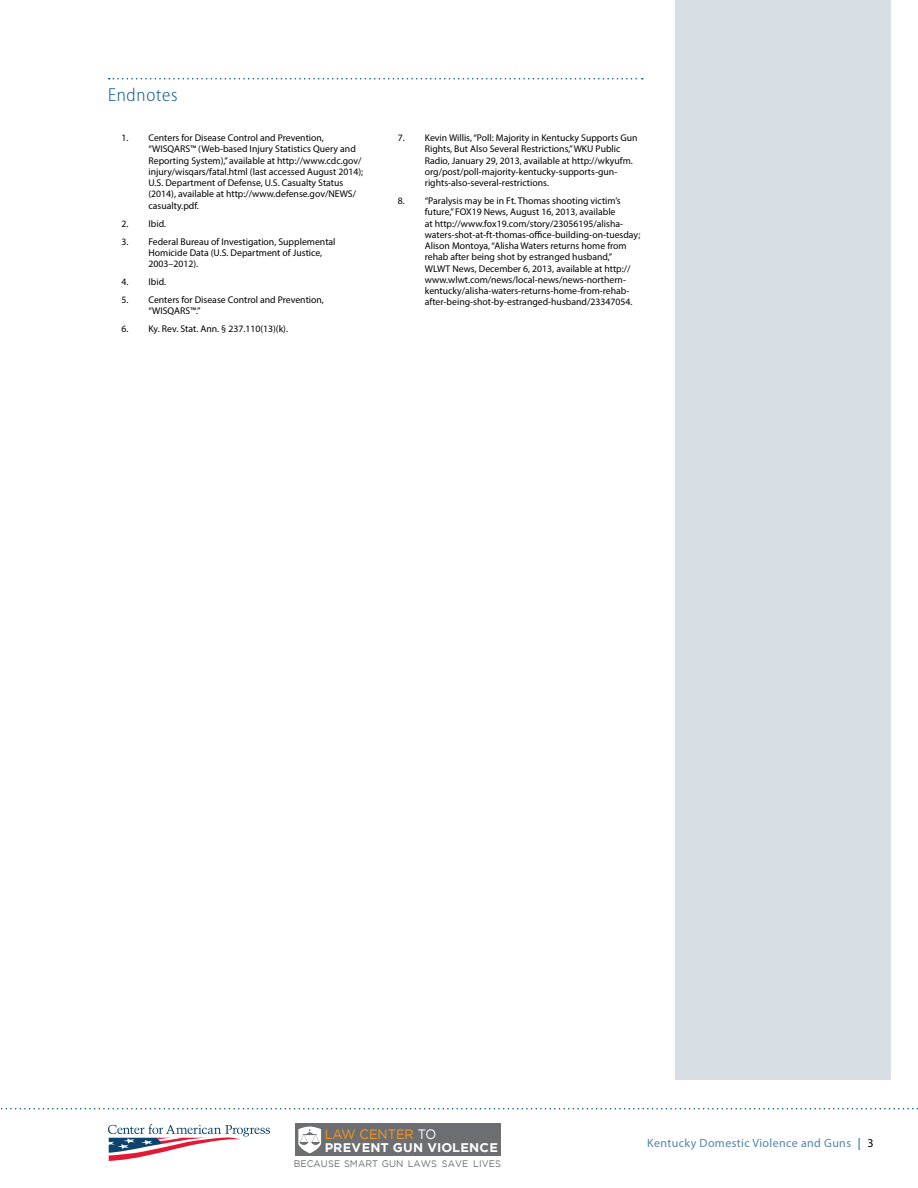
<style>
.page{position:relative;width:918px;height:1188px;background:#fff}
.page>*{position:absolute;margin:0;border:0;box-sizing:border-box;transform-origin:0 0}
.t1{font:300 semi-condensed 18.75px "Myriad Pro";letter-spacing:.04em;color:#005288}
.t2{font:13.65px "Gotham";color:#f8971d;scale:.94 1}
.t3{font:700 12.6px "Gotham";letter-spacing:.01em;color:#fff}
.t4{font:12px "Myriad Pro";letter-spacing:.03em;color:#5283b0}
.t5{font:9.75px/11.2px "Myriad Pro";color:#000}
.t6{font:9.45px "Gotham";letter-spacing:.01em;color:#6d6e71}
.s1{color:#fff}
.s2{color:#005288}
.s3{color:#000}
</style>
<div class="page">
<svg style="left:1px;top:1108px;width:917px;height:1px"></svg>
<svg style="left:109px;top:78px;width:534px;height:2px"></svg>
<div style="left:675px;top:0;width:216px;height:1080px;background:#d7dfe4"></div>
<svg style="left:108px;top:1124px;width:162px;height:37px"></svg>
<div style="left:295px;top:1123px;width:205px;height:33px;background:#6d6e71"></div>
<svg style="left:298px;top:1127px;width:23px;height:26px"></svg>
<h1 class="t1" style="left:108px;top:84px;width:71px">Endnotes</h1>
<p class="t5" style="left:148px;top:132px;width:216px;text-indent:-27px">1. Centers for Disease Control and Prevention, “WISQARS™ (Web-based Injury Statistics Query and Reporting System),” available at http://www.cdc.gov/ injury/wisqars/fatal.html (last accessed August 2014); U.S. Department of Defense, U.S. Casualty Status (2014), available at http://www.defense.gov/NEWS/ casualty.pdf.</p>
<p class="t5" style="left:122px;top:217px;width:46px">2. Ibid.</p>
<p class="t5" style="left:148px;top:235px;width:189px;text-indent:-27px">3. Federal Bureau of Investigation, Supplemental<br>Homicide Data (U.S. Department of Justice,<br>2003–2012).</p>
<p class="t5" style="left:122px;top:276px;width:46px">4. Ibid.</p>
<p class="t5" style="left:148px;top:294px;width:177px;text-indent:-27px">5. Centers for Disease Control and Prevention, “WISQARS™.”</p>
<p class="t5" style="left:122px;top:323px;width:168px">6. Ky. Rev. Stat. Ann. § 237.110(13)(k).</p>
<p class="t5" style="left:425px;top:132px;width:214px;text-indent:-27px">7. Kevin Willis, “Poll: Majority in Kentucky Supports Gun Rights, But Also Several Restrictions,” WKU Public Radio, January 29, 2013, available at http://wkyufm. org/post/poll-majority-kentucky-supports-gun&shy;rights-also-several-restrictions.</p>
<p class="t5" style="left:425px;top:195px;width:217px;text-indent:-27px">8. “Paralysis may be in Ft. Thomas shooting victim’s future,” FOX19 News, August 16, 2013, available<br>at http://www.fox19.com/story/23056195/alisha&shy;waters-shot-at-ft-thomas-office-building-on-tuesday; Alison Montoya, “Alisha Waters returns home from rehab after being shot by estranged husband,” WLWT News, December 6, 2013, available at http:// www.wlwt.com/news/local-news/news-northern&shy;kentucky/alisha-waters-returns-home-from-rehab&shy;after-being-shot-by-estranged-husband/23347054.</p>
<h2 class="t2" style="left:325px;top:1126px;width:120px">LAW CENTER <span class="s1">TO</span></h2>
<p class="t3" style="left:325px;top:1140px;width:175px">PREVENT GUN VIOLENCE</p>
<p class="t6" style="left:294px;top:1158px;width:209px">BECAUSE SMART GUN LAWS SAVE LIVES</p>
<p class="t4" style="left:647px;top:1135px;width:228px">Kentucky Domestic Violence and Guns <span class="s2">|</span> <span class="s3">3</span></p>
</div>
